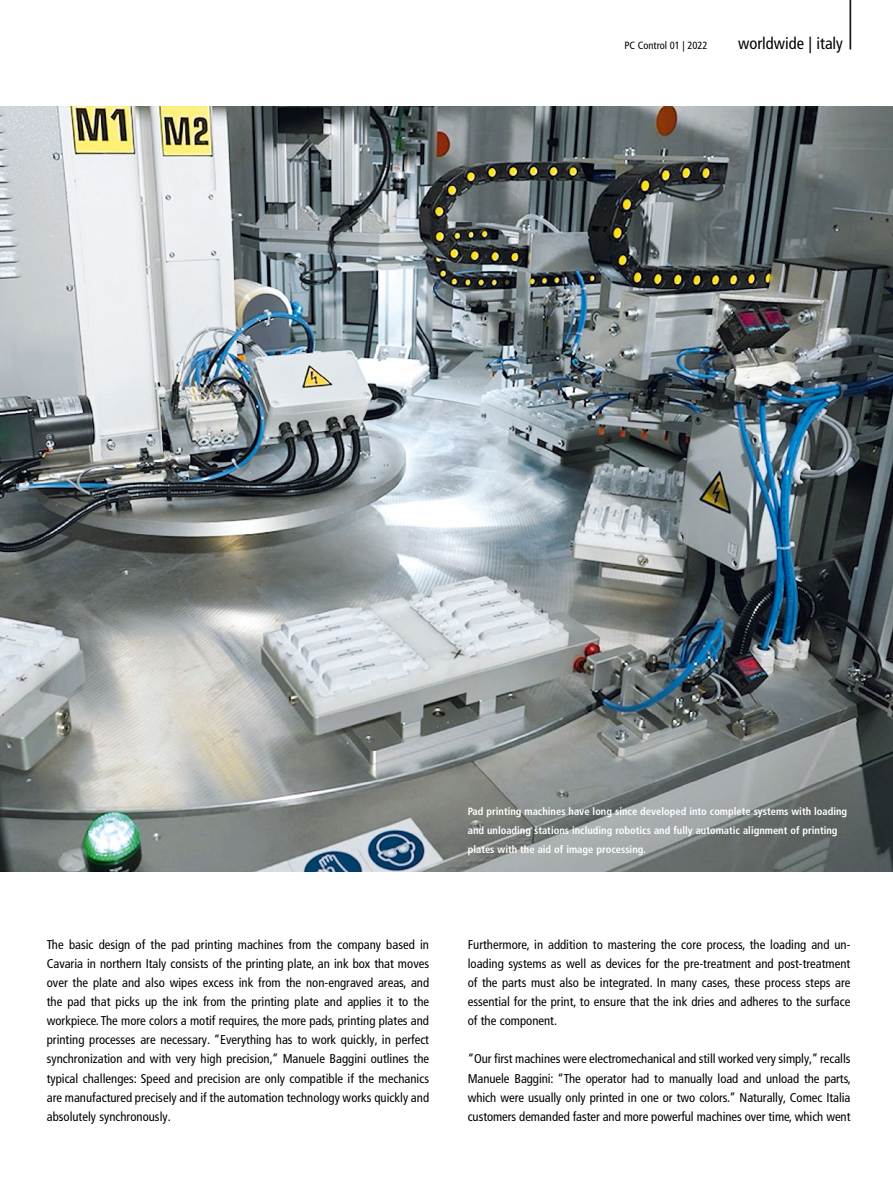
<style>
.page{position:relative;width:893px;height:1191px;background:#fff}
.page>*{position:absolute;margin:0;border:0;box-sizing:border-box;transform-origin:0 0}
.t1{font:300 condensed 61.8px "Frutiger LT Pro";color:#000;scale:.49 1}
.t2{font:condensed 16.5px "Frutiger LT Pro";color:#000}
.t3{font:condensed 12.75px/19.2px "Frutiger LT Pro";color:#000;text-align:justify}
.t4{font:700 condensed 10.5px/19.2px "Frutiger LT Pro";color:#fff}
.t5{font:condensed 10.5px "Frutiger LT Pro";color:#000}
</style>
<div class="page">
<img style="left:0;top:106px;width:893px;height:766px">
<h1 class="t1" style="left:847px;top:-23px;width:15px">|</h1>
<p class="t5" style="left:624px;top:39px;width:85px">PC Control 01 | 2022</p>
<p class="t2" style="left:738px;top:34px;width:106px">worldwide | italy</p>
<p class="t4" style="left:468px;top:801px;width:381px">Pad printing machines have long since developed into complete systems with loading and unloading stations including robotics and fully automatic alignment of printing plates with the aid of image processing.</p>
<p class="t3" style="left:47px;top:934px;width:384px">The basic design of the pad printing machines from the company based in Cavaria in northern Italy consists of the printing plate, an ink box that moves over the plate and also wipes excess ink from the non-engraved areas, and the pad that picks up the ink from the printing plate and applies it to the workpiece. The more colors a motif requires, the more pads, printing plates and printing processes are necessary. “Everything has to work quickly, in perfect synchronization and with very high precision,” Manuele Baggini outlines the typical challenges: Speed and precision are only compatible if the mechanics are manufactured precisely and if the automation technology works quickly and absolutely synchronously.</p>
<p class="t3" style="left:468px;top:934px;width:384px">Furthermore, in addition to mastering the core process, the loading and un&shy;loading systems as well as devices for the pre-treatment and post-treatment of the parts must also be integrated. In many cases, these process steps are essential for the print, to ensure that the ink dries and adheres to the surface of the component.</p>
<p class="t3" style="left:468px;top:1049px;width:385px">“Our first machines were electromechanical and still worked very simply,” recalls Manuele Baggini: “The operator had to manually load and unload the parts, which were usually only printed in one or two colors.” Naturally, Comec Italia customers demanded faster and more powerful machines over time, which went</p>
</div>
